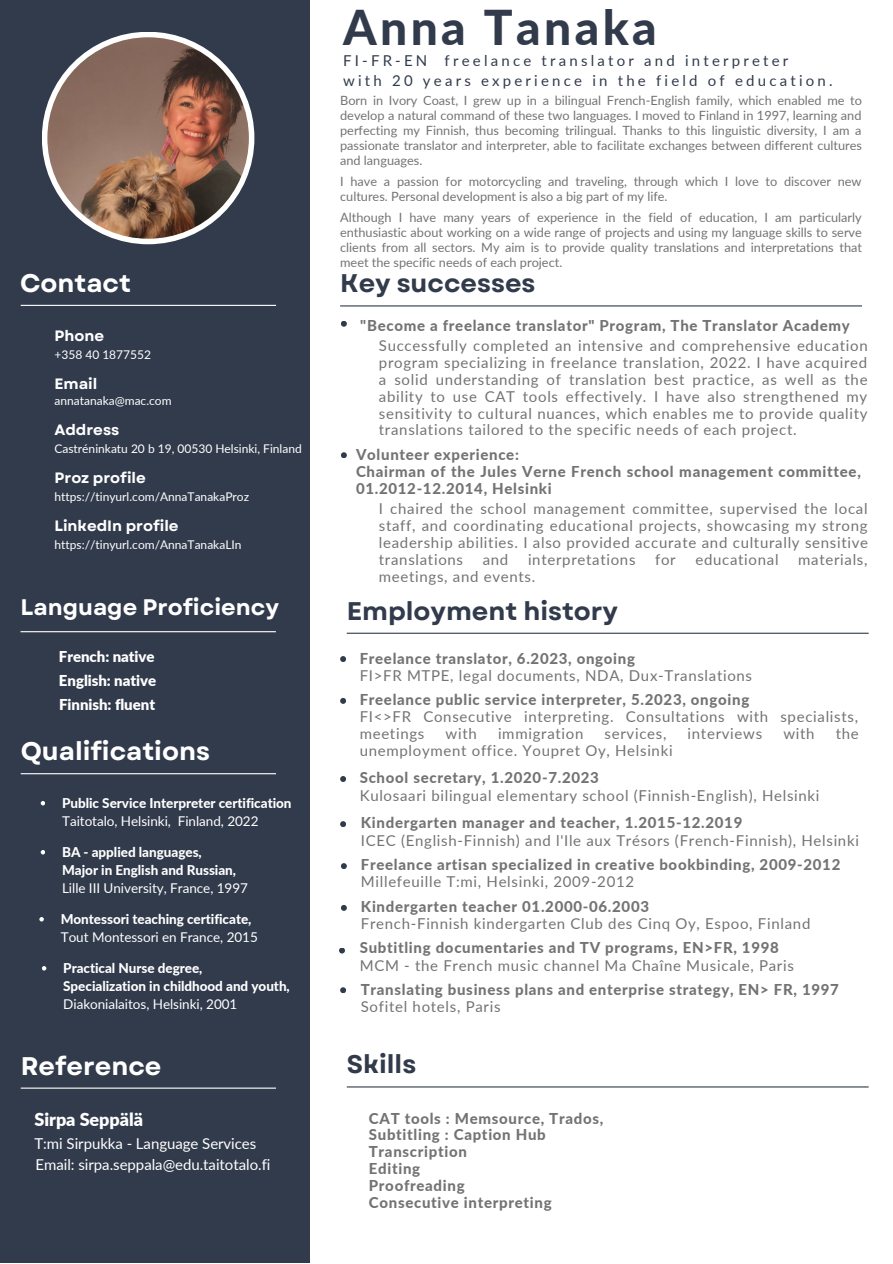
<style>
.page{position:relative;width:893px;height:1264px;background:#fff}
.page>*{position:absolute;margin:0;border:0;box-sizing:border-box;transform-origin:0 0}
.t1{font:800 48px "Lato";letter-spacing:.07em;color:#323b4c}
.t2{font:700 25.5px "Garet";color:#323b4c}
.t3{font:700 25.5px "Garet";color:#fff}
.t4{font:700 22.5px "Garet";color:#fff}
.t5{font:900 18px "Lato";color:#fff}
.t6{font:15px/16.8px "Lato";letter-spacing:.045em;color:#737373;text-align:justify}
.t7{font:800 15px/16.8px "Lato";letter-spacing:.045em;color:#737373}
.t8{font:15px "Lato";letter-spacing:.215em;color:#323b4c}
.t9{font:15px "Lato";color:#fff}
.t10{font:700 15px "Garet";color:#fff}
.t11{font:900 15px "Lato";letter-spacing:-.005em;color:#fff}
.t12{font:800 13.5px "Lato";letter-spacing:-.005em;color:#fff}
.t13{font:13.5px "Lato";letter-spacing:-.005em;color:#fff}
.t14{font:12.75px/15px "Lato";color:#737373;text-align:justify}
.t15{font:12px "Lato";color:#fff}
</style>
<div class="page">
<div style="left:0;top:0;width:309px;height:1262px;background:#323b4c"></div>
<hr style="left:21px;top:305px;width:255px;height:1px;background:#fff">
<hr style="left:340px;top:305px;width:522px;height:1px;background:#323b4c">
<hr style="left:21px;top:773px;width:255px;height:1px;background:#fff">
<div style="left:42px;top:32px;width:212px;height:212px;background:#fff;border-radius:50%"></div>
<img style="left:47px;top:37px;width:202px;height:202px;border-radius:50%">
<svg style="left:340px;top:776px;width:6px;height:6px"></svg>
<svg style="left:340px;top:821px;width:6px;height:6px"></svg>
<svg style="left:341px;top:863px;width:6px;height:6px"></svg>
<svg style="left:339px;top:948px;width:6px;height:5px"></svg>
<svg style="left:340px;top:698px;width:6px;height:6px"></svg>
<hr style="left:21px;top:631px;width:255px;height:1px;background:#fff">
<svg style="left:42px;top:966px;width:4px;height:4px"></svg>
<svg style="left:41px;top:801px;width:4px;height:4px"></svg>
<svg style="left:39px;top:917px;width:5px;height:4px"></svg>
<svg style="left:41px;top:850px;width:4px;height:4px"></svg>
<hr style="left:21px;top:1087px;width:255px;height:1px;background:#fff">
<hr style="left:347px;top:632px;width:521px;height:1px;background:#323b4c">
<hr style="left:347px;top:1086px;width:521px;height:1px;background:#323b4c">
<svg style="left:340px;top:987px;width:6px;height:6px"></svg>
<svg style="left:341px;top:452px;width:6px;height:6px"></svg>
<svg style="left:341px;top:321px;width:6px;height:6px"></svg>
<svg style="left:340px;top:656px;width:6px;height:6px"></svg>
<svg style="left:341px;top:905px;width:6px;height:5px"></svg>
<p class="t3" style="left:20px;top:265px;width:112px">Contact</p>
<p class="t10" style="left:54px;top:325px;width:51px">Phone</p>
<p class="t15" style="left:54px;top:347px;width:98px">+358 40 1877552</p>
<p class="t10" style="left:54px;top:373px;width:44px">Email</p>
<p class="t15" style="left:54px;top:393px;width:119px">annatanaka@mac.com</p>
<p class="t10" style="left:54px;top:419px;width:66px">Address</p>
<p class="t15" style="left:54px;top:441px;width:249px">Castréninkatu 20 b 19, 00530 Helsinki, Finland</p>
<p class="t10" style="left:54px;top:467px;width:93px">Proz profile</p>
<p class="t15" style="left:54px;top:489px;width:196px">https://tinyurl.com/AnnaTanakaProz</p>
<p class="t10" style="left:54px;top:515px;width:126px">LinkedIn profile</p>
<p class="t15" style="left:54px;top:537px;width:189px">https://tinyurl.com/AnnaTanakaLIn</p>
<p class="t4" style="left:21px;top:591px;width:260px">Language Proficiency</p>
<p class="t11" style="left:59px;top:647px;width:97px">French: native</p>
<p class="t11" style="left:59px;top:671px;width:99px">English: native</p>
<p class="t11" style="left:59px;top:695px;width:97px">Finnish: fluent</p>
<p class="t3" style="left:21px;top:733px;width:191px">Qualifications</p>
<p class="t12" style="left:62px;top:794px;width:231px">Public Service Interpreter certification</p>
<p class="t13" style="left:62px;top:812px;width:198px">Taitotalo, Helsinki, Finland, 2022</p>
<p class="t12" style="left:62px;top:843px;width:141px">BA - applied languages,</p>
<p class="t12" style="left:62px;top:861px;width:175px">Major in English and Russian,</p>
<p class="t13" style="left:62px;top:879px;width:187px">Lille III University, France, 1997</p>
<p class="t12" style="left:61px;top:910px;width:192px">Montessori teaching certificate,</p>
<p class="t13" style="left:61px;top:928px;width:199px">Tout Montessori en France, 2015</p>
<p class="t12" style="left:63px;top:959px;width:141px">Practical Nurse degree,</p>
<p class="t12" style="left:63px;top:977px;width:228px">Specialization in childhood and youth,</p>
<p class="t13" style="left:63px;top:995px;width:176px">Diakonialaitos, Helsinki, 2001</p>
<p class="t3" style="left:21px;top:1047px;width:142px">Reference</p>
<p class="t5" style="left:34px;top:1108px;width:110px">Sirpa Seppälä</p>
<p class="t9" style="left:36px;top:1155px;width:236px">Email: sirpa.seppala@edu.taitotalo.fi</p>
<p class="t9" style="left:34px;top:1134px;width:223px">T:mi Sirpukka - Language Services</p>
<p class="t1" style="left:343px;top:-2px;width:315px">Anna Tanaka</p>
<p class="t8" style="left:343px;top:51px;width:446px">FI-FR-EN freelance translator and interpreter</p>
<p class="t8" style="left:343px;top:71px;width:491px">with 20 years experience in the field of education.</p>
<p class="t14" style="left:340px;top:93px;width:523px">Born in Ivory Coast, I grew up in a bilingual French-English family, which enabled me to develop a natural command of these two languages. I moved to Finland in 1997, learning and perfecting my Finnish, thus becoming trilingual. Thanks to this linguistic diversity, I am a passionate translator and interpreter, able to facilitate exchanges between different cultures and languages.</p>
<p class="t14" style="left:340px;top:173px;width:523px">I have a passion for motorcycling and traveling, through which I love to discover new cultures. Personal development is also a big part of my life.</p>
<p class="t14" style="left:340px;top:209px;width:523px">Although I have many years of experience in the field of education, I am particularly enthusiastic about working on a wide range of projects and using my language skills to serve clients from all sectors. My aim is to provide quality translations and interpretations that meet the specific needs of each project.</p>
<p class="t2" style="left:340px;top:265px;width:197px">Key successes</p>
<p class="t7" style="left:360px;top:316px;width:491px">"Become a freelance translator" Program, The Translator Academy</p>
<p class="t6" style="left:379px;top:337px;width:490px">Successfully completed an intensive and comprehensive education program specializing in freelance translation, 2022. I have acquired a solid understanding of translation best practice, as well as the ability to use CAT tools effectively. I have also strengthened my sensitivity to cultural nuances, which enables me to provide quality translations tailored to the specific needs of each project.</p>
<p class="t7" style="left:356px;top:446px;width:164px">Volunteer experience:</p>
<p class="t7" style="left:356px;top:463px;width:506px">Chairman of the Jules Verne French school management committee,<br>01.2012-12.2014, Helsinki</p>
<p class="t6" style="left:379px;top:500px;width:490px">I chaired the school management committee, supervised the local staff, and coordinating educational projects, showcasing my strong leadership abilities. I also provided accurate and culturally sensitive translations</p>
<p class="t6" style="left:482px;top:550px;width:27px">and</p>
<p class="t6" style="left:528px;top:550px;width:109px">interpretations</p>
<p class="t6" style="left:655px;top:550px;width:22px">for</p>
<p class="t6" style="left:695px;top:550px;width:85px">educational</p>
<p class="t6" style="left:798px;top:550px;width:71px">materials,</p>
<p class="t6" style="left:379px;top:567px;width:158px">meetings, and events.</p>
<p class="t2" style="left:347px;top:592px;width:273px">Employment history</p>
<p class="t7" style="left:359px;top:649px;width:277px">Freelance translator, 6.2023, ongoing</p>
<p class="t6" style="left:359px;top:666px;width:394px">FI&gt;FR MTPE, legal documents, NDA, Dux-Translations</p>
<p class="t7" style="left:359px;top:690px;width:391px">Freelance public service interpreter, 5.2023, ongoing</p>
<p class="t6" style="left:359px;top:707px;width:500px">FI&lt;&gt;FR Consecutive interpreting. Consultations with specialists, meetings</p>
<p class="t6" style="left:445px;top:724px;width:33px">with</p>
<p class="t6" style="left:498px;top:724px;width:87px">immigration</p>
<p class="t6" style="left:604px;top:724px;width:63px">services,</p>
<p class="t6" style="left:687px;top:724px;width:76px">interviews</p>
<p class="t6" style="left:783px;top:724px;width:33px">with</p>
<p class="t6" style="left:835px;top:724px;width:25px">the</p>
<p class="t6" style="left:359px;top:741px;width:314px">unemployment office. Youpret Oy, Helsinki</p>
<p class="t7" style="left:359px;top:768px;width:241px">School secretary, 1.2020-7.2023</p>
<p class="t6" style="left:359px;top:786px;width:461px">Kulosaari bilingual elementary school (Finnish-English), Helsinki</p>
<p class="t7" style="left:361px;top:814px;width:383px">Kindergarten manager and teacher, 1.2015-12.2019</p>
<p class="t6" style="left:361px;top:831px;width:499px">ICEC (English-Finnish) and l'Ile aux Trésors (French-Finnish), Helsinki</p>
<p class="t7" style="left:361px;top:855px;width:481px">Freelance artisan specialized in creative bookbinding, 2009-2012</p>
<p class="t6" style="left:361px;top:873px;width:275px">Millefeuille T:mi, Helsinki, 2009-2012</p>
<p class="t7" style="left:361px;top:897px;width:290px">Kindergarten teacher 01.2000-06.2003</p>
<p class="t6" style="left:361px;top:915px;width:451px">French-Finnish kindergarten Club des Cinq Oy, Espoo, Finland</p>
<p class="t7" style="left:359px;top:939px;width:420px">Subtitling documentaries and TV programs, EN&gt;FR, 1998</p>
<p class="t6" style="left:359px;top:956px;width:435px">MCM - the French music channel Ma Chaîne Musicale, Paris</p>
<p class="t7" style="left:361px;top:980px;width:479px">Translating business plans and enterprise strategy, EN&gt; FR, 1997</p>
<p class="t6" style="left:361px;top:997px;width:141px">Sofitel hotels, Paris</p>
<p class="t2" style="left:347px;top:1046px;width:71px">Skills</p>
<p class="t7" style="left:369px;top:1109px;width:236px">CAT tools : Memsource, Trados,</p>
<p class="t7" style="left:369px;top:1126px;width:178px">Subtitling : Caption Hub</p>
<p class="t7" style="left:369px;top:1142px;width:99px">Transcription</p>
<p class="t7" style="left:369px;top:1159px;width:53px">Editing</p>
<p class="t7" style="left:369px;top:1176px;width:97px">Proofreading</p>
<p class="t7" style="left:369px;top:1193px;width:184px">Consecutive interpreting</p>
</div>
